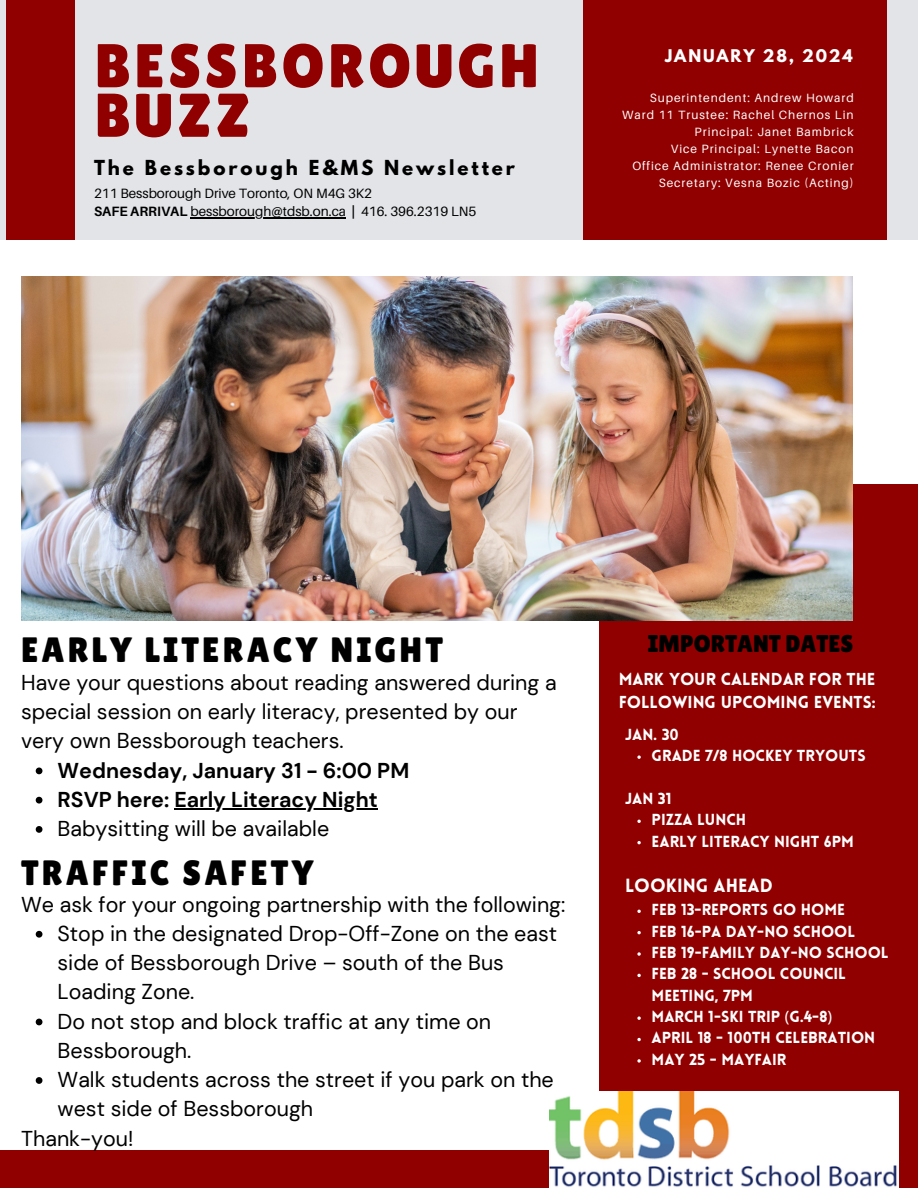
<style>
.page{position:relative;width:918px;height:1188px;background:#fff}
.page>*{position:absolute;margin:0;border:0;box-sizing:border-box;transform-origin:0 0}
.t1{font:61.65px/49.5px "Lilita One";letter-spacing:.06em;color:#900000}
.t2{font:35.25px "Lilita One";letter-spacing:.09em;color:#000}
.t3{font:24.3px "Lilita One";color:#000}
.t4{font:21.45px/29.2px "DM Sans";color:#000}
.t5{font:700 21.45px "DM Sans";color:#000}
.t6{font:900 18.6px "Lovelo";color:#fff}
.t7{font:700 18.3px "League Spartan";letter-spacing:.16em;color:#000}
.t8{font:900 16.95px/23.2px "Lovelo";color:#fff}
.t9{font:900 15.6px/21.3px "Lovelo";color:#fff}
.t10{font:700 15.45px "League Spartan";letter-spacing:.12em;color:#fff}
.t11{font:13.5px "Aileron";color:#000}
.t12{font:12px/17px "Aileron";letter-spacing:.08em;color:#fff;text-align:right}
.s1{font-weight:700}
.s2{font-family:"Noto Sans";font-weight:400}
</style>
<div class="page">
<div style="left:599px;top:484px;width:319px;height:704px;background:#900000"></div>
<img style="left:21px;top:276px;width:831px;height:344px">
<div style="left:0;top:1150px;width:914px;height:38px;background:#900000"></div>
<div style="left:0;top:0;width:918px;height:240px;background:#e2e4e7"></div>
<div style="left:584px;top:0;width:302px;height:239px;background:#900000"></div>
<div style="left:6px;top:0;width:69px;height:239px;background:#900000"></div>
<img style="left:549px;top:1092px;width:350px;height:96px">
<svg style="left:637px;top:755px;width:4px;height:4px"></svg>
<svg style="left:637px;top:820px;width:4px;height:3px"></svg>
<svg style="left:637px;top:841px;width:4px;height:3px"></svg>
<svg style="left:637px;top:910px;width:4px;height:3px"></svg>
<svg style="left:637px;top:931px;width:4px;height:3px"></svg>
<svg style="left:637px;top:952px;width:4px;height:4px"></svg>
<svg style="left:637px;top:974px;width:4px;height:3px"></svg>
<svg style="left:637px;top:1016px;width:4px;height:4px"></svg>
<svg style="left:637px;top:1038px;width:4px;height:3px"></svg>
<svg style="left:637px;top:1059px;width:4px;height:4px"></svg>
<svg style="left:191px;top:217px;width:8px;height:2px"></svg>
<hr style="left:199px;top:217px;width:147px;height:2px;background:#000">
<svg style="left:36px;top:768px;width:6px;height:6px"></svg>
<svg style="left:36px;top:797px;width:6px;height:7px"></svg>
<hr style="left:174px;top:808px;width:204px;height:1px;background:#000">
<svg style="left:36px;top:826px;width:6px;height:7px"></svg>
<svg style="left:36px;top:931px;width:6px;height:7px"></svg>
<svg style="left:36px;top:1019px;width:6px;height:6px"></svg>
<svg style="left:36px;top:1077px;width:6px;height:7px"></svg>
<p class="t1" style="left:94px;top:41px;width:446px">BESSBOROUGH<br>BUZZ</p>
<p class="t7" style="left:94px;top:159px;width:423px">The Bessborough E&amp;MS Newsletter</p>
<p class="t11" style="left:94px;top:185px;width:279px">211 Bessborough Drive Toronto, ON M4G 3K2</p>
<h2 class="t11" style="left:94px;top:203px;width:384px"><span class="s1">SAFE ARRIVAL</span> bessborough@tdsb.on.ca <span class="s1">|</span> 416. 396.2319 LN5</h2>
<p class="t10" style="left:665px;top:49px;width:189px">JANUARY 28, 2024</p>
<p class="t12" style="left:622px;top:90px;width:233px">Superintendent: Andrew Howard<br>Ward 11 Trustee: Rachel Chernos Lin<br>Principal: Janet Bambrick<br>Vice Principal: Lynette Bacon<br>Office Administrator: Renee Cronier<br>Secretary: Vesna Bozic (Acting)</p>
<h4 class="t2" style="left:21px;top:630px;width:424px">EARLY LITERACY NIGHT</h4>
<h4 class="t4" style="left:21px;top:668px;width:537px">Have your questions about reading answered during a special session on early literacy, presented by our very own Bessborough teachers.</h4>
<h4 class="t5" style="left:58px;top:756px;width:353px">Wednesday, January 31 - 6:00 PM</h4>
<h2 class="t5" style="left:58px;top:786px;width:322px">RSVP here: Early Literacy Night</h2>
<h4 class="t4" style="left:58px;top:814px;width:273px">Babysitting will be available</h4>
<h2 class="t2" style="left:21px;top:852px;width:294px">TRAFFIC SAFETY</h2>
<h4 class="t4" style="left:21px;top:890px;width:546px">We ask for your ongoing partnership with the following:</h4>
<h4 class="t4" style="left:58px;top:919px;width:501px">Stop in the designated Drop-Off-Zone on the east side of Bessborough Drive – south of the Bus<br>Loading Zone.</h4>
<h4 class="t4" style="left:58px;top:1007px;width:435px">Do not stop and block traffic at any time on<br>Bessborough.</h4>
<h4 class="t4" style="left:58px;top:1065px;width:498px">Walk students across the street if you park on the west side of Bessborough</h4>
<p class="t4" style="left:21px;top:1124px;width:114px">Thank-you!</p>
<p class="t3" style="left:648px;top:630px;width:207px">IMPORTANT DATES</p>
<p class="t8" style="left:619px;top:669px;width:258px">MARK YOUR CALENDAR FOR THE<br>FOLLOWING UPCOMING EVENTS:</p>
<h6 class="t9" style="left:625px;top:725px;width:55px">JAN. 30</h6>
<p class="t9" style="left:652px;top:747px;width:216px">GRADE 7/8 HOCKEY TRYOUTS</p>
<p class="t9" style="left:625px;top:789px;width:48px">JAN 31</p>
<h3 class="t9" style="left:652px;top:811px;width:96px">PIZZA LUNCH</h3>
<h6 class="t9" style="left:652px;top:832px;width:204px">EARLY LITERACY NIGHT 6PM</h6>
<p class="t6" style="left:625px;top:878px;width:149px">LOOKING AHEAD</p>
<p class="t9" style="left:652px;top:901px;width:195px">FEB 13-REPORTS GO HOME</p>
<p class="t9" style="left:652px;top:922px;width:205px">FEB 16-PA DAY-NO SCHOOL</p>
<p class="t9" style="left:652px;top:943px;width:239px">FEB 19-FAMILY DAY-NO SCHOOL</p>
<p class="t9" style="left:652px;top:965px;width:196px">FEB 28 - SCHOOL COUNCIL<br>MEETING, 7PM</p>
<h5 class="t9" style="left:652px;top:1008px;width:182px">MARCH 1-SKI TRIP <span class="s2">(</span>G.4-8<span class="s2">)</span></h5>
<p class="t9" style="left:652px;top:1029px;width:225px">APRIL 18 - 100TH CELEBRATION</p>
<p class="t9" style="left:652px;top:1050px;width:136px">MAY 25 - MAYFAIR</p>
</div>
